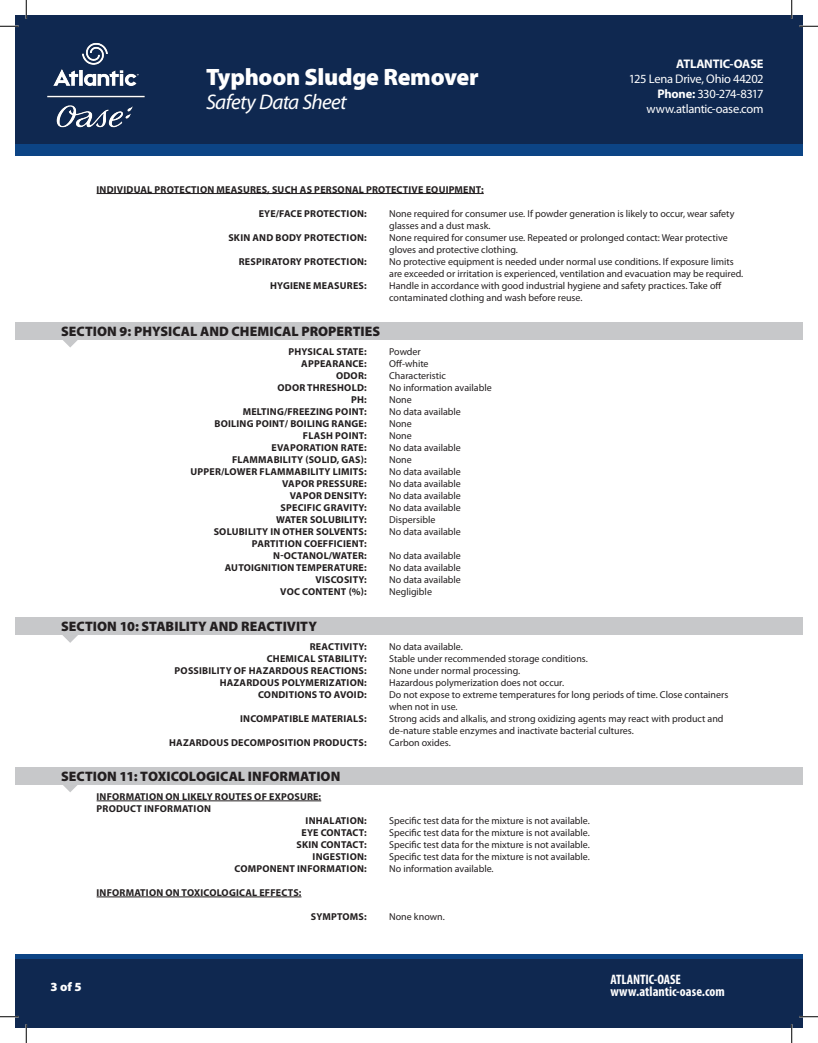
<style>
.page{position:relative;width:818px;height:1043px;background:#fff}
.page>*{position:absolute;margin:0;border:0;box-sizing:border-box;transform-origin:0 0}
.t1{font:900 23.75px "Myriad Pro";letter-spacing:-.01em;color:#fff}
.t2{font:italic 21.25px "Myriad Pro";letter-spacing:-.03em;color:#fff}
.t3{font:900 13.75px "Myriad Pro";letter-spacing:.005em;color:#231f20}
.t4{font:700 condensed 13.75px "Myriad Pro";color:#fff}
.t5{font:12.5px/15px "Myriad Pro";letter-spacing:-.025em;color:#fff;text-align:right}
.t6{font:700 12.5px "Myriad Pro";letter-spacing:-.02em;color:#fff}
.t7{font:900 12.5px "Myriad Pro";color:#fff}
.sidebyside_list{font:10px/12px "Myriad Pro";color:#231f20}
.sidebyside_list-2{font:700 10px "Myriad Pro";letter-spacing:.02em;color:#231f20}
.Heading2_Underline{font:700 10px "Myriad Pro";letter-spacing:.02em;color:#231f20}
.Section_Sub_Head_Bol{font:700 10px "Myriad Pro";letter-spacing:.02em;color:#231f20}
.s1{font-weight:700}
</style>
<div class="page">
<div style="left:15px;top:15px;width:787px;height:140px;background:#0f2850"></div>
<div style="left:15px;top:144px;width:787px;height:11px;background:#0c4485"></div>
<div style="left:15px;top:954px;width:787px;height:74px;background:#0f2850"></div>
<div style="left:15px;top:954px;width:787px;height:5px;background:#0c4485"></div>
<hr style="left:97px;top:193px;width:386px;height:1px;background:#231f20">
<div style="left:15px;top:322px;width:787px;height:17px;background:#c7c8ca"></div>
<svg style="left:62px;top:339px;width:16px;height:8px"></svg>
<div style="left:15px;top:617px;width:787px;height:18px;background:#c7c8ca"></div>
<svg style="left:62px;top:635px;width:16px;height:8px"></svg>
<div style="left:15px;top:767px;width:787px;height:17px;background:#c7c8ca"></div>
<svg style="left:62px;top:784px;width:16px;height:8px"></svg>
<hr style="left:97px;top:800px;width:224px;height:1px;background:#231f20">
<hr style="left:97px;top:896px;width:204px;height:1px;background:#231f20">
<img style="left:47px;top:43px;width:98px;height:85px">
<svg style="left:0;top:25px;width:19px;height:2px"></svg>
<svg style="left:799px;top:25px;width:19px;height:2px"></svg>
<svg style="left:0;top:1015px;width:19px;height:2px"></svg>
<svg style="left:799px;top:1015px;width:19px;height:2px"></svg>
<svg style="left:25px;top:0;width:2px;height:19px"></svg>
<svg style="left:25px;top:1024px;width:2px;height:18px"></svg>
<svg style="left:790px;top:0;width:2px;height:19px"></svg>
<svg style="left:790px;top:1024px;width:2px;height:18px"></svg>
<h1 class="t1" style="left:206px;top:62px;width:274px">Typhoon Sludge Remover</h1>
<h2 class="t2" style="left:206px;top:89px;width:142px">Safety Data Sheet</h2>
<p class="t6" style="left:676px;top:56px;width:89px">ATLANTIC-OASE</p>
<p class="t5" style="left:628px;top:71px;width:136px">125 Lena Drive, Ohio 44202<br><span class="s1">Phone:</span> 330-274-8317 www.atlantic-oase.com</p>
<p class="Heading2_Underline" style="left:97px;top:183px;width:388px">INDIVIDUAL PROTECTION MEASURES, SUCH AS PERSONAL PROTECTIVE EQUIPMENT:</p>
<p class="sidebyside_list-2" style="left:259px;top:207px;width:109px">EYE/FACE PROTECTION:</p>
<p class="sidebyside_list" style="left:389px;top:207px;width:347px">None required for consumer use. If powder generation is likely to occur, wear safety glasses and a dust mask.</p>
<p class="sidebyside_list-2" style="left:228px;top:231px;width:140px">SKIN AND BODY PROTECTION:</p>
<p class="sidebyside_list" style="left:389px;top:231px;width:340px">None required for consumer use. Repeated or prolonged contact: Wear protective gloves and protective clothing.</p>
<p class="sidebyside_list-2" style="left:239px;top:255px;width:129px">RESPIRATORY PROTECTION:</p>
<p class="sidebyside_list" style="left:389px;top:255px;width:355px">No protective equipment is needed under normal use conditions. If exposure limits are exceeded or irritation is experienced, ventilation and evacuation may be required.</p>
<p class="sidebyside_list-2" style="left:270px;top:279px;width:98px">HYGIENE MEASURES:</p>
<p class="sidebyside_list" style="left:389px;top:279px;width:334px">Handle in accordance with good industrial hygiene and safety practices. Take off contaminated clothing and wash before reuse.</p>
<p class="t3" style="left:61px;top:322px;width:320px">SECTION 9: PHYSICAL AND CHEMICAL PROPERTIES</p>
<p class="sidebyside_list-2" style="left:288px;top:345px;width:80px">PHYSICAL STATE:</p>
<p class="sidebyside_list" style="left:389px;top:345px;width:33px">Powder</p>
<p class="sidebyside_list-2" style="left:301px;top:357px;width:67px">APPEARANCE:</p>
<p class="sidebyside_list" style="left:389px;top:357px;width:41px">Off-white</p>
<p class="sidebyside_list-2" style="left:336px;top:369px;width:32px">ODOR:</p>
<p class="sidebyside_list" style="left:389px;top:369px;width:58px">Characteristic</p>
<p class="sidebyside_list-2" style="left:277px;top:381px;width:91px">ODOR THRESHOLD:</p>
<p class="sidebyside_list" style="left:389px;top:381px;width:104px">No information available</p>
<p class="sidebyside_list-2" style="left:351px;top:393px;width:17px">PH:</p>
<p class="sidebyside_list" style="left:389px;top:393px;width:24px">None</p>
<p class="sidebyside_list-2" style="left:243px;top:405px;width:125px">MELTING/FREEZING POINT:</p>
<p class="sidebyside_list" style="left:389px;top:405px;width:73px">No data available</p>
<p class="sidebyside_list-2" style="left:214px;top:417px;width:153px">BOILING POINT/ BOILING RANGE:</p>
<p class="sidebyside_list" style="left:389px;top:417px;width:24px">None</p>
<p class="sidebyside_list-2" style="left:303px;top:429px;width:65px">FLASH POINT:</p>
<p class="sidebyside_list" style="left:389px;top:429px;width:24px">None</p>
<p class="sidebyside_list-2" style="left:271px;top:441px;width:97px">EVAPORATION RATE:</p>
<p class="sidebyside_list" style="left:389px;top:441px;width:73px">No data available</p>
<p class="sidebyside_list-2" style="left:232px;top:453px;width:136px">FLAMMABILITY (SOLID, GAS):</p>
<p class="sidebyside_list" style="left:389px;top:453px;width:24px">None</p>
<p class="sidebyside_list-2" style="left:190px;top:465px;width:178px">UPPER/LOWER FLAMMABILITY LIMITS:</p>
<p class="sidebyside_list" style="left:389px;top:465px;width:73px">No data available</p>
<p class="sidebyside_list-2" style="left:282px;top:477px;width:86px">VAPOR PRESSURE:</p>
<p class="sidebyside_list" style="left:389px;top:477px;width:73px">No data available</p>
<p class="sidebyside_list-2" style="left:290px;top:489px;width:78px">VAPOR DENSITY:</p>
<p class="sidebyside_list" style="left:389px;top:489px;width:73px">No data available</p>
<p class="sidebyside_list-2" style="left:280px;top:501px;width:88px">SPECIFIC GRAVITY:</p>
<p class="sidebyside_list" style="left:389px;top:501px;width:73px">No data available</p>
<p class="sidebyside_list-2" style="left:276px;top:513px;width:92px">WATER SOLUBILITY:</p>
<p class="sidebyside_list" style="left:389px;top:513px;width:48px">Dispersible</p>
<p class="sidebyside_list-2" style="left:214px;top:525px;width:154px">SOLUBILITY IN OTHER SOLVENTS:</p>
<p class="sidebyside_list" style="left:389px;top:525px;width:73px">No data available</p>
<p class="sidebyside_list-2" style="left:252px;top:537px;width:116px">PARTITION COEFFICIENT:</p>
<p class="sidebyside_list-2" style="left:273px;top:549px;width:95px">N-OCTANOL/WATER:</p>
<p class="sidebyside_list" style="left:389px;top:549px;width:73px">No data available</p>
<p class="sidebyside_list-2" style="left:225px;top:561px;width:143px">AUTOIGNITION TEMPERATURE:</p>
<p class="sidebyside_list" style="left:389px;top:561px;width:73px">No data available</p>
<p class="sidebyside_list-2" style="left:315px;top:573px;width:53px">VISCOSITY:</p>
<p class="sidebyside_list" style="left:389px;top:573px;width:73px">No data available</p>
<p class="sidebyside_list-2" style="left:280px;top:585px;width:88px">VOC CONTENT (%):</p>
<p class="sidebyside_list" style="left:389px;top:585px;width:44px">Negligible</p>
<p class="t3" style="left:61px;top:617px;width:257px">SECTION 10: STABILITY AND REACTIVITY</p>
<p class="sidebyside_list-2" style="left:310px;top:640px;width:58px">REACTIVITY:</p>
<p class="sidebyside_list" style="left:389px;top:641px;width:75px">No data available.</p>
<p class="sidebyside_list-2" style="left:267px;top:652px;width:101px">CHEMICAL STABILITY:</p>
<p class="sidebyside_list" style="left:389px;top:653px;width:200px">Stable under recommended storage conditions.</p>
<p class="sidebyside_list-2" style="left:175px;top:664px;width:193px">POSSIBILITY OF HAZARDOUS REACTIONS:</p>
<p class="sidebyside_list" style="left:389px;top:665px;width:132px">None under normal processing.</p>
<p class="sidebyside_list-2" style="left:220px;top:676px;width:148px">HAZARDOUS POLYMERIZATION:</p>
<p class="sidebyside_list" style="left:389px;top:677px;width:176px">Hazardous polymerization does not occur.</p>
<p class="sidebyside_list-2" style="left:258px;top:688px;width:110px">CONDITIONS TO AVOID:</p>
<p class="sidebyside_list" style="left:389px;top:689px;width:340px">Do not expose to extreme temperatures for long periods of time. Close containers when not in use.</p>
<p class="sidebyside_list-2" style="left:240px;top:712px;width:128px">INCOMPATIBLE MATERIALS:</p>
<p class="sidebyside_list" style="left:389px;top:713px;width:336px">Strong acids and alkalis, and strong oxidizing agents may react with product and de-nature stable enzymes and inactivate bacterial cultures.</p>
<p class="sidebyside_list-2" style="left:169px;top:736px;width:199px">HAZARDOUS DECOMPOSITION PRODUCTS:</p>
<p class="sidebyside_list" style="left:389px;top:737px;width:63px">Carbon oxides.</p>
<p class="t3" style="left:61px;top:767px;width:281px">SECTION 11: TOXICOLOGICAL INFORMATION</p>
<p class="Heading2_Underline" style="left:97px;top:790px;width:226px">INFORMATION ON LIKELY ROUTES OF EXPOSURE:</p>
<p class="Section_Sub_Head_Bol" style="left:97px;top:802px;width:116px">PRODUCT INFORMATION</p>
<p class="sidebyside_list-2" style="left:305px;top:814px;width:62px">INHALATION:</p>
<p class="sidebyside_list" style="left:389px;top:814px;width:202px">Specific test data for the mixture is not available.</p>
<p class="sidebyside_list-2" style="left:301px;top:826px;width:67px">EYE CONTACT:</p>
<p class="sidebyside_list" style="left:389px;top:826px;width:202px">Specific test data for the mixture is not available.</p>
<p class="sidebyside_list-2" style="left:296px;top:838px;width:72px">SKIN CONTACT:</p>
<p class="sidebyside_list" style="left:389px;top:838px;width:202px">Specific test data for the mixture is not available.</p>
<p class="sidebyside_list-2" style="left:312px;top:850px;width:56px">INGESTION:</p>
<p class="sidebyside_list" style="left:389px;top:850px;width:202px">Specific test data for the mixture is not available.</p>
<p class="sidebyside_list-2" style="left:234px;top:862px;width:134px">COMPONENT INFORMATION:</p>
<p class="sidebyside_list" style="left:389px;top:862px;width:106px">No information available.</p>
<p class="Heading2_Underline" style="left:97px;top:886px;width:206px">INFORMATION ON TOXICOLOGICAL EFFECTS:</p>
<p class="sidebyside_list-2" style="left:311px;top:910px;width:57px">SYMPTOMS:</p>
<p class="sidebyside_list" style="left:389px;top:910px;width:57px">None known.</p>
<h3 class="t4" style="left:610px;top:970px;width:72px">ATLANTIC-OASE</h3>
<p class="t7" style="left:50px;top:978px;width:33px">3 of 5</p>
<h3 class="t4" style="left:610px;top:982px;width:116px">www.atlantic-oase.com</h3>
</div>
